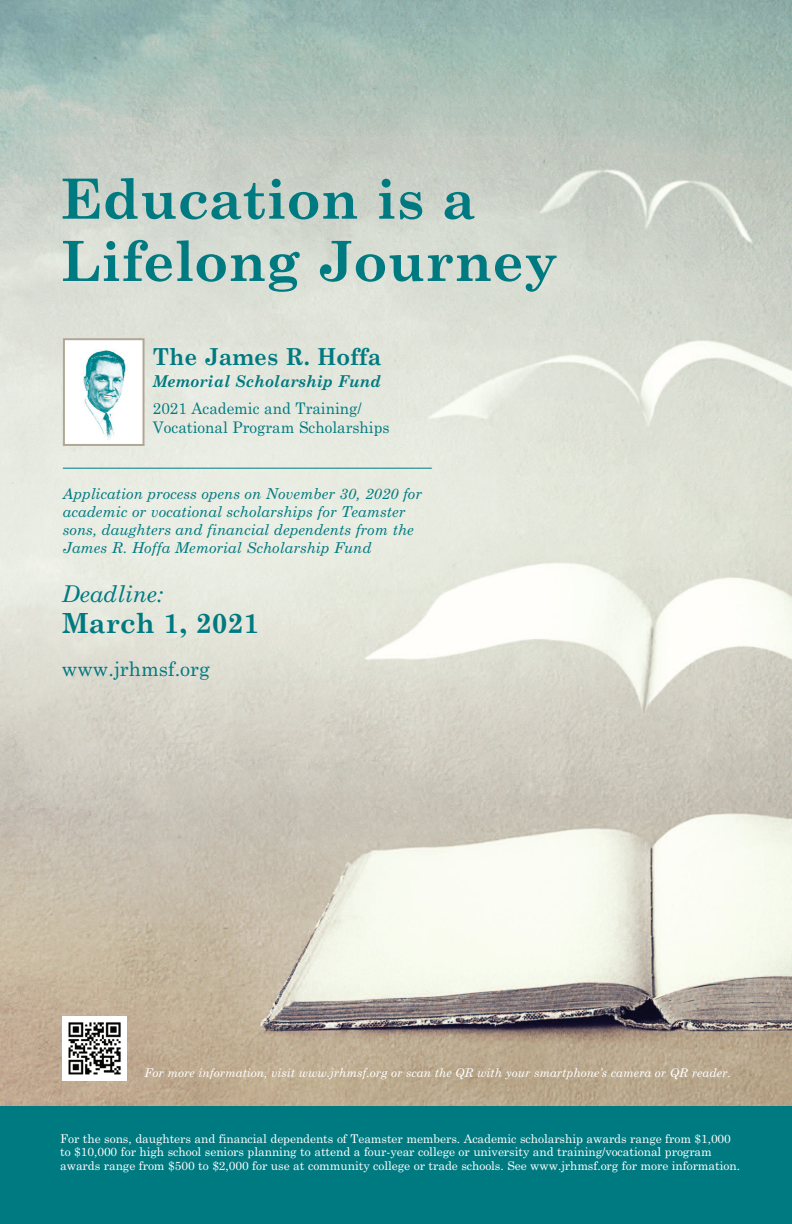
<style>
.page{position:relative;width:792px;height:1224px;background:#fff}
.page>*{position:absolute;margin:0;border:0;box-sizing:border-box;transform-origin:0 0}
.t1{font:700 55.5px/62.3px "Century Schoolbook";color:#007a81}
.t2{font:700 27.7px "Century Schoolbook";color:#007a81}
.t3{font:700 23.3px "Century Schoolbook";color:#007a81;scale:.96 1}
.t4{font:italic 23.1px "Century Schoolbook";color:#007a81}
.t5{font:20px "Century Schoolbook";color:#007a81}
.t6{font:italic 700 16.3px "Century Schoolbook";color:#007a81;scale:.96 1}
.t7{font:15.9px/19.1px "Century Schoolbook";color:#007a81;scale:.96 1}
.t8{font:italic 15px/18px "Century Schoolbook";color:#007a81}
.t9{font:12px/13.5px "Century Schoolbook";letter-spacing:-.005em;color:#fff}
.t10{font:italic 12px "Century Schoolbook";color:#fff}
</style>
<div class="page">
<img style="left:0;top:0;width:792px;height:1106px">
<div style="left:0;top:1106px;width:792px;height:118px;background:#007a81"></div>
<div style="left:65px;top:340px;width:78px;height:104px;background:#fff"></div>
<img style="left:83px;top:350px;width:44px;height:90px">
<div style="left:63px;top:338px;width:82px;height:108px;border:2px solid #b1a795"></div>
<img style="left:63px;top:1017px;width:63px;height:63px">
<hr style="left:63px;top:468px;width:369px;height:1px;background:#007a81">
<h1 class="t1" style="left:61px;top:168px;width:499px">Education is a<br>Lifelong Journey</h1>
<h3 class="t3" style="left:153px;top:344px;width:240px">The James R. Hoffa</h3>
<h3 class="t6" style="left:153px;top:372px;width:239px">Memorial Scholarship Fund</h3>
<h3 class="t7" style="left:153px;top:399px;width:248px">2021 Academic and Training/<br>Vocational Program Scholarships</h3>
<p class="t8" style="left:63px;top:485px;width:361px">Application process opens on November 30, 2020 for academic or vocational scholarships for Teamster sons, daughters and financial dependents from the James R. Hoffa Memorial Scholarship Fund</p>
<h3 class="t4" style="left:62px;top:581px;width:103px">Deadline:</h3>
<h2 class="t2" style="left:62px;top:607px;width:199px">March 1, 2021</h2>
<h3 class="t5" style="left:62px;top:658px;width:150px">www.jrhmsf.org</h3>
<p class="t10" style="left:145px;top:1066px;width:588px">For more information, visit www.jrhmsf.org or scan the QR with your smartphone’s camera or QR reader.</p>
<p class="t9" style="left:60px;top:1132px;width:681px">For the sons, daughters and financial dependents of Teamster members. Academic scholarship awards range from $1,000 to $10,000 for high school seniors planning to attend a four-year college or university and training/vocational program awards range from $500 to $2,000 for use at community college or trade schools. See www.jrhmsf.org for more information.</p>
</div>
